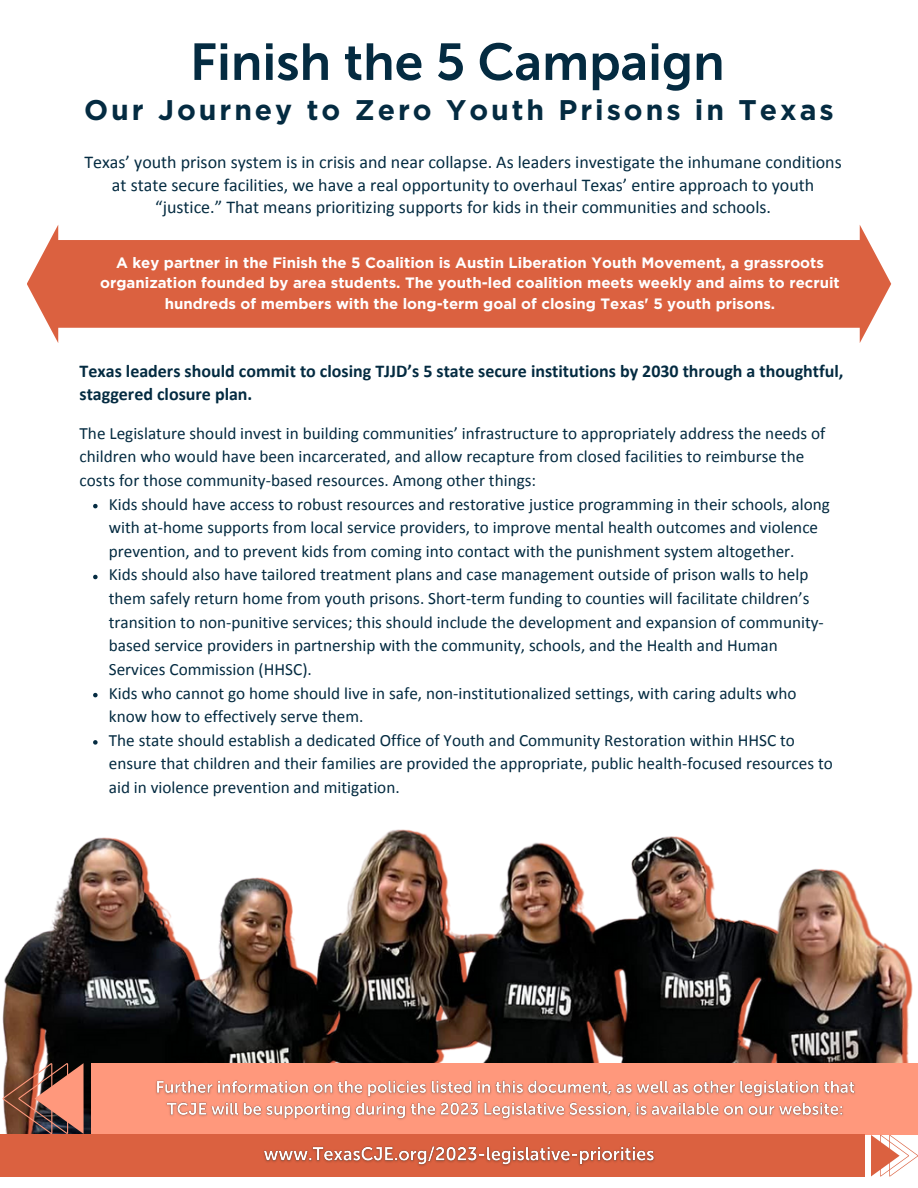
<style>
.page{position:relative;width:918px;height:1188px;background:#fff}
.page>*{position:absolute;margin:0;border:0;box-sizing:border-box;transform-origin:0 0}
.t1{font:51.6px "Museo Sans 700";color:#042b41}
.t2{font:700 28.35px "Gotham";letter-spacing:.105em;color:#042b41}
.t3{font:18px/22.5px "Calibri";color:#042b41;text-align:center}
.t4{font:700 18px/22.5px "Calibri";color:#042b41}
.t5{font:17.25px/23.7px "Calibri";color:#042b41}
.t6{font:700 15px/20.2px "Gotham";color:#fff;text-align:center}
</style>
<div class="page">
<svg style="left:93px;top:504px;width:5px;height:4px"></svg>
<svg style="left:93px;top:575px;width:5px;height:4px"></svg>
<svg style="left:93px;top:693px;width:5px;height:4px"></svg>
<svg style="left:93px;top:740px;width:5px;height:5px"></svg>
<img style="left:2px;top:829px;width:911px;height:305px">
<svg style="left:27px;top:225px;width:864px;height:118px;fill:#db6140"></svg>
<div style="left:92px;top:1063px;width:826px;height:72px;background:#ff987c"></div>
<div style="left:0;top:1135px;width:865px;height:41px;background:#db6140"></div>
<svg style="left:871px;top:1135px;width:47px;height:42px"></svg>
<img style="left:3px;top:1063px;width:80px;height:71px">
<img style="left:156px;top:1080px;width:699px;height:40px">
<img style="left:263px;top:1146px;width:392px;height:20px">
<h1 class="t1" style="left:190px;top:31px;width:536px">Finish the 5 Campaign</h1>
<h2 class="t2" style="left:84px;top:94px;width:751px">Our Journey to Zero Youth Prisons in Texas</h2>
<p class="t3" style="left:84px;top:152px;width:759px">Texas’ youth prison system is in crisis and near collapse. As leaders investigate the inhumane conditions at state secure facilities, we have a real opportunity to overhaul Texas’ entire approach to youth “justice.” That means prioritizing supports for kids in their communities and schools.</p>
<p class="t6" style="left:100px;top:252px;width:741px">A key partner in the Finish the 5 Coalition is Austin Liberation Youth Movement, a grassroots organization founded by area students. The youth-led coalition meets weekly and aims to recruit hundreds of members with the long-term goal of closing Texas' 5 youth prisons.</p>
<p class="t4" style="left:80px;top:361px;width:765px">Texas leaders should commit to closing TJJD’s 5 state secure institutions by 2030 through a thoughtful, staggered closure plan.</p>
<p class="t5" style="left:80px;top:422px;width:747px">The Legislature should invest in building communities’ infrastructure to appropriately address the needs of children who would have been incarcerated, and allow recapture from closed facilities to reimburse the costs for those community-based resources. Among other things:</p>
<p class="t5" style="left:109px;top:493px;width:726px">Kids should have access to robust resources and restorative justice programming in their schools, along with at-home supports from local service providers, to improve mental health outcomes and violence prevention, and to prevent kids from coming into contact with the punishment system altogether.<br>Kids should also have tailored treatment plans and case management outside of prison walls to help them safely return home from youth prisons. Short-term funding to counties will facilitate children’s transition to non-punitive services; this should include the development and expansion of community&shy;based service providers in partnership with the community, schools, and the Health and Human Services Commission (HHSC).<br>Kids who cannot go home should live in safe, non-institutionalized settings, with caring adults who know how to effectively serve them.<br>The state should establish a dedicated Office of Youth and Community Restoration within HHSC to ensure that children and their families are provided the appropriate, public health-focused resources to aid in violence prevention and mitigation.</p>
</div>
